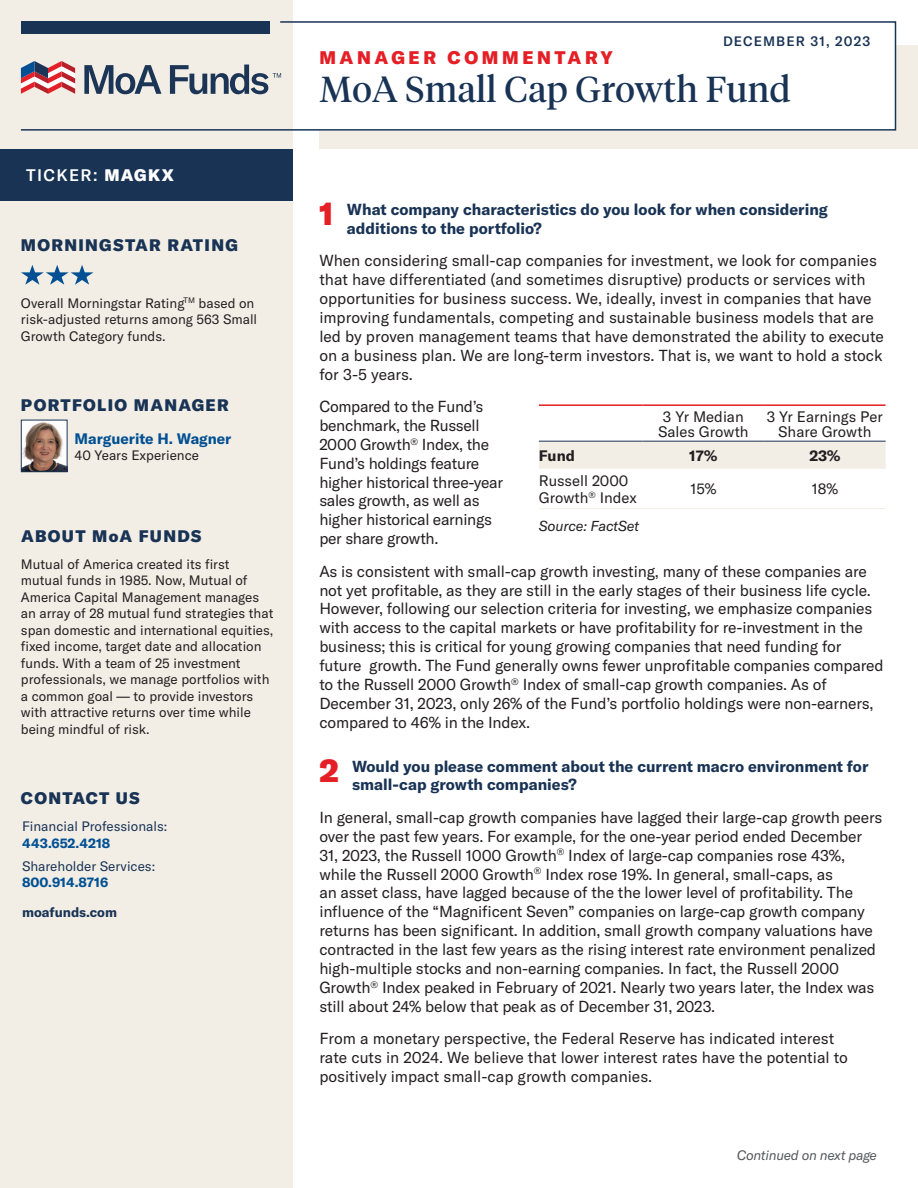
<style>
.page{position:relative;width:918px;height:1188px;background:#fff}
.page>*{position:absolute;margin:0;border:0;box-sizing:border-box;transform-origin:0 0}
.t1{font:36px "Tiempos Headline";letter-spacing:.01em;color:#193355}
.t2{font:900 31.5px "GT America";color:#e41f25}
.t3{font:900 18px "GT America";letter-spacing:.2em;color:#e41f25}
.t4{font:900 16.5px "GT America";letter-spacing:.08em;color:#193355}
.t5{font:500 16.5px "GT America";letter-spacing:.08em;color:#fff}
.t6{font:15.75px/18.9px "GT America";letter-spacing:-.01em;color:#231f20}
.t7{font:700 15.75px/18.9px "GT America";color:#193355}
.t8{font:15px/15px "GT America";color:#231f20;text-align:center}
.t9{font:700 15px "GT America";color:#015093}
.t10{font:700 15px "GT America";color:#231f20}
.t11{font:italic 14.25px "GT America";letter-spacing:-.01em;color:#231f20}
.t12{font:13.5px/16.5px "GT America";color:#231f20}
.t13{font:13.5px "GT America";color:#193355}
.t14{font:700 13.5px "GT America";color:#015093}
.t15{font:italic 13.5px "GT America";letter-spacing:-.02em;color:#57585a}
.t16{font:500 13.5px "GT America";letter-spacing:.08em;color:#193355}
.t17{font:700 13.5px "GT America";color:#193355}
.s1{font-weight:900}
</style>
<div class="page">
<div style="left:0;top:0;width:293px;height:1188px;background:#f2eee6"></div>
<div style="left:319px;top:46px;width:599px;height:103px;background:#f2eee6"></div>
<svg style="left:20px;top:21px;width:877px;height:110px"></svg>
<div style="left:0;top:149px;width:293px;height:52px;background:#193355"></div>
<svg style="left:21px;top:265px;width:73px;height:20px"></svg>
<img style="left:23px;top:422px;width:43px;height:48px">
<div style="left:21px;top:420px;width:47px;height:52px;border:1px solid #193355"></div>
<div style="left:539px;top:442px;width:347px;height:26px;background:#f2eee6"></div>
<hr style="left:539px;top:468px;width:104px;height:1px;background:#f2eee6">
<hr style="left:643px;top:468px;width:121px;height:1px;background:#f2eee6">
<hr style="left:764px;top:468px;width:122px;height:1px;background:#f2eee6">
<hr style="left:539px;top:508px;width:104px;height:1px;background:#f2eee6">
<hr style="left:643px;top:508px;width:121px;height:1px;background:#f2eee6">
<hr style="left:764px;top:508px;width:122px;height:1px;background:#f2eee6">
<hr style="left:539px;top:441px;width:104px;height:1px;background:#193355">
<hr style="left:643px;top:441px;width:121px;height:1px;background:#193355">
<hr style="left:764px;top:441px;width:122px;height:1px;background:#193355">
<hr style="left:539px;top:404px;width:104px;height:2px;background:#e41f25">
<hr style="left:643px;top:404px;width:121px;height:2px;background:#e41f25">
<hr style="left:764px;top:404px;width:122px;height:2px;background:#e41f25">
<svg style="left:21px;top:61px;width:54px;height:33px"></svg>
<svg style="left:84px;top:65px;width:77px;height:29px"></svg>
<svg style="left:170px;top:65px;width:111px;height:29px"></svg>
<p class="t5" style="left:26px;top:166px;width:149px">TICKER: <span class="s1">MAGKX</span></p>
<p class="t4" style="left:21px;top:235px;width:218px">MORNINGSTAR RATING</p>
<p class="t12" style="left:21px;top:295px;width:238px">Overall Morningstar Rating<sup>TM</sup> based on risk-adjusted returns among 563 Small<br>Growth Category funds.</p>
<p class="t4" style="left:21px;top:394px;width:209px">PORTFOLIO MANAGER</p>
<p class="t9" style="left:75px;top:429px;width:158px">Marguerite H. Wagner</p>
<p class="t12" style="left:75px;top:447px;width:126px">40 Years Experience</p>
<p class="t4" style="left:21px;top:525px;width:182px">ABOUT MoA FUNDS</p>
<p class="t12" style="left:21px;top:556px;width:254px">Mutual of America created its first mutual funds in 1985. Now, Mutual of America Capital Management manages an array of 28 mutual fund strategies that span domestic and international equities, fixed income, target date and allocation funds. With a team of 25 investment professionals, we manage portfolios with a common goal — to provide investors with attractive returns over time while being mindful of risk.</p>
<p class="t4" style="left:21px;top:787px;width:120px">CONTACT US</p>
<p class="t13" style="left:22px;top:818px;width:147px">Financial Professionals:</p>
<p class="t14" style="left:22px;top:834px;width:90px">443.652.4218</p>
<p class="t13" style="left:22px;top:858px;width:135px">Shareholder Services:</p>
<p class="t14" style="left:22px;top:874px;width:88px">800.914.8716</p>
<p class="t17" style="left:22px;top:904px;width:97px">moafunds.com</p>
<p class="t16" style="left:723px;top:33px;width:149px">DECEMBER 31, 2023</p>
<p class="t3" style="left:319px;top:46px;width:295px">MANAGER COMMENTARY</p>
<p class="t1" style="left:319px;top:64px;width:473px">MoA Small Cap Growth Fund</p>
<p class="t2" style="left:319px;top:194px;width:16px">1</p>
<p class="t7" style="left:347px;top:200px;width:483px">What company characteristics do you look for when considering additions to the portfolio?</p>
<p class="t6" style="left:319px;top:251px;width:566px">When considering small-cap companies for investment, we look for companies that have differentiated (and sometimes disruptive) products or services with opportunities for business success. We, ideally, invest in companies that have improving fundamentals, competing and sustainable business models that are led by proven management teams that have demonstrated the ability to execute on a business plan. We are long-term investors. That is, we want to hold a stock for 3-5 years.</p>
<p class="t6" style="left:319px;top:397px;width:185px">Compared to the Fund’s benchmark, the Russell<br>2000 Growth<sup>®</sup> Index, the<br>Fund’s holdings feature higher historical three-year sales growth, as well as higher historical earnings per share growth.</p>
<p class="t6" style="left:319px;top:562px;width:566px">As is consistent with small-cap growth investing, many of these companies are not yet profitable, as they are still in the early stages of their business life cycle.<br>However, following our selection criteria for investing, we emphasize companies with access to the capital markets or have profitability for re-investment in the business; this is critical for young growing companies that need funding for future growth. The Fund generally owns fewer unprofitable companies compared to the Russell 2000 Growth<sup>®</sup> Index of small-cap growth companies. As of December 31, 2023, only 26% of the Fund’s portfolio holdings were non-earners, compared to 46% in the Index.</p>
<p class="t2" style="left:319px;top:751px;width:21px">2</p>
<p class="t7" style="left:352px;top:756px;width:518px">Would you please comment about the current macro environment for small-cap growth companies?</p>
<p class="t6" style="left:319px;top:808px;width:565px">In general, small-cap growth companies have lagged their large-cap growth peers over the past few years. For example, for the one-year period ended December 31, 2023, the Russell 1000 Growth<sup>®</sup> Index of large-cap companies rose 43%, while the Russell 2000 Growth<sup>®</sup> Index rose 19%. In general, small-caps, as<br>an asset class, have lagged because of the the lower level of profitability. The influence of the “Magnificent Seven” companies on large-cap growth company returns has been significant. In addition, small growth company valuations have contracted in the last few years as the rising interest rate environment penalized high-multiple stocks and non-earning companies. In fact, the Russell 2000<br>Growth<sup>®</sup> Index peaked in February of 2021. Nearly two years later, the Index was still about 24% below that peak as of December 31, 2023.</p>
<p class="t6" style="left:319px;top:1029px;width:530px">From a monetary perspective, the Federal Reserve has indicated interest rate cuts in 2024. We believe that lower interest rates have the potential to positively impact small-cap growth companies.</p>
<p class="t8" style="left:658px;top:409px;width:92px">3 Yr Median<br>Sales Growth</p>
<p class="t8" style="left:767px;top:409px;width:117px">3 Yr Earnings Per<br>Share Growth</p>
<p class="t10" style="left:539px;top:446px;width:38px">Fund</p>
<p class="t10" style="left:689px;top:446px;width:30px">17%</p>
<p class="t10" style="left:809px;top:446px;width:32px">23%</p>
<p class="t8" style="left:539px;top:473px;width:99px;line-height:16.5px;text-align:left">Russell 2000<br>Growth<sup>®</sup> Index</p>
<p class="t8" style="left:690px;top:482px;width:27px">15%</p>
<p class="t8" style="left:812px;top:482px;width:28px">18%</p>
<p class="t11" style="left:539px;top:518px;width:102px">Source: FactSet</p>
<p class="t15" style="left:737px;top:1147px;width:142px">Continued on next page</p>
</div>
